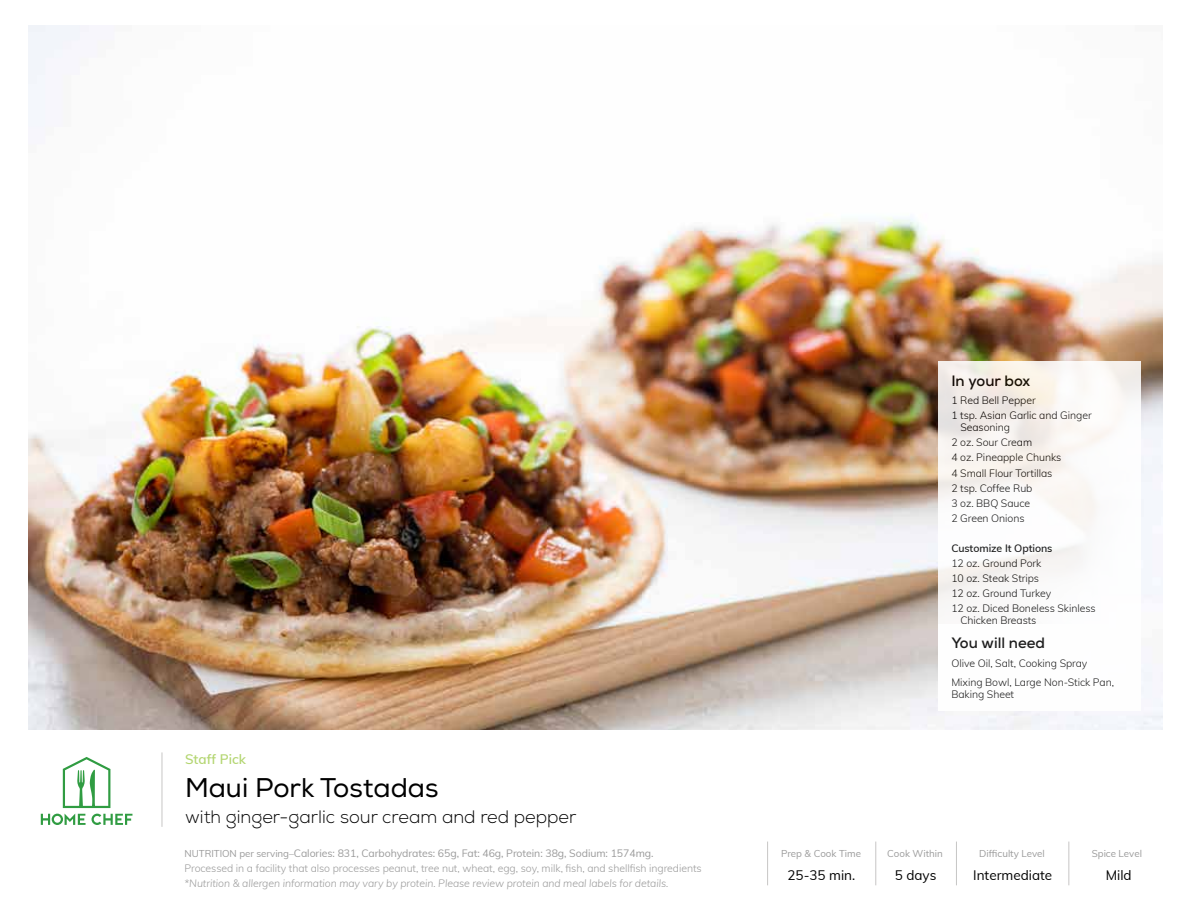
<style>
.page{position:relative;width:1188px;height:918px;background:#fff}
.page>*{position:absolute;margin:0;border:0;box-sizing:border-box;transform-origin:0 0}
.t1{font:27px "Nexa";color:#000}
.t2{font:300 18px "Nexa";color:#000}
.t3{font:700 15px "Nexa";color:#000}
.t4{font:13.5px "Muli";color:#000}
.t5{font:600 13.5px "Muli";color:#b4d672}
.t6{font:300 10.5px/15px "Muli";letter-spacing:-.005em;color:#000}
.t7{font:300 10.5px/15px "Muli";letter-spacing:-.005em;color:#9a9a9a}
.t8{font:italic 300 10.5px "Muli";letter-spacing:-.005em;color:#9a9a9a}
.t9{font:600 10.5px "Muli";letter-spacing:-.005em;color:#000}
.t10{font:9.75px "Muli";color:#9a9a9a}
.s1{font-weight:400;font-size:9.75px}
.s2{font-weight:400}
</style>
<div class="page">
<img style="left:29px;top:26px;width:1133px;height:704px">
<hr style="left:875px;top:842px;width:1px;height:43px;background:#c7c6c5">
<hr style="left:956px;top:842px;width:1px;height:43px;background:#c7c6c5">
<hr style="left:1068px;top:842px;width:1px;height:43px;background:#c7c6c5">
<hr style="left:767px;top:842px;width:1px;height:43px;background:#c7c6c5">
<hr style="left:162px;top:752px;width:1px;height:75px;background:#c7c6c5">
<svg style="left:938px;top:362px;width:203px;height:262px"></svg>
<div style="left:938px;top:624px;width:203px;height:87px;background:#fff"></div>
<svg style="left:41px;top:757px;width:91px;height:68px"></svg>
<p class="t5" style="left:185px;top:749px;width:62px">Staff Pick</p>
<h1 class="t1" style="left:185px;top:772px;width:255px">Maui Pork Tostadas</h1>
<h2 class="t2" style="left:185px;top:806px;width:393px">with ginger-garlic sour cream and red pepper</h2>
<p class="t7" style="left:185px;top:845px;width:519px"><span class="s1">NUTRITION per serving–</span><span class="s2">Calories: 831, Carbohydrates: 65g, Fat: 46g, Protein: 38g, Sodium: 1574mg.<br></span>Processed in a facility that also processes peanut, tree nut, wheat, egg, soy, milk, fish, and shellfish ingredients</p>
<p class="t8" style="left:185px;top:876px;width:485px">*Nutrition &amp; allergen information may vary by protein. Please review protein and meal labels for details.</p>
<h3 class="t3" style="left:951px;top:371px;width:80px">In your box</h3>
<p class="t6" style="left:951px;top:393px;width:142px">1 Red Bell Pepper<br>1 tsp. Asian Garlic and Ginger</p>
<p class="t6" style="left:951px;top:420px;width:112px;text-indent:9px">Seasoning<br>2 oz. Sour Cream<br>4 oz. Pineapple Chunks<br>4 Small Flour Tortillas<br>2 tsp. Coffee Rub<br>3 oz. BBQ Sauce<br>2 Green Onions</p>
<p class="t9" style="left:951px;top:540px;width:103px">Customize It Options</p>
<p class="t6" style="left:951px;top:555px;width:146px">12 oz. Ground Pork<br>10 oz. Steak Strips<br>12 oz. Ground Turkey<br>12 oz. Diced Boneless Skinless</p>
<p class="t6" style="left:960px;top:612px;width:78px">Chicken Breasts</p>
<h3 class="t3" style="left:951px;top:633px;width:95px">You will need</h3>
<p class="t6" style="left:951px;top:653px;width:164px;line-height:18.8px">Olive Oil, Salt, Cooking Spray<br>Mixing Bowl, Large Non-Stick Pan,</p>
<p class="t6" style="left:951px;top:686px;width:64px">Baking Sheet</p>
<p class="t10" style="left:781px;top:847px;width:82px">Prep &amp; Cook Time</p>
<p class="t10" style="left:887px;top:847px;width:57px">Cook Within</p>
<p class="t10" style="left:979px;top:847px;width:67px">Difficulty Level</p>
<p class="t10" style="left:1092px;top:847px;width:52px">Spice Level</p>
<p class="t4" style="left:787px;top:865px;width:69px">25-35 min.</p>
<p class="t4" style="left:895px;top:865px;width:43px">5 days</p>
<p class="t4" style="left:973px;top:865px;width:81px">Intermediate</p>
<p class="t4" style="left:1106px;top:865px;width:27px">Mild</p>
</div>
